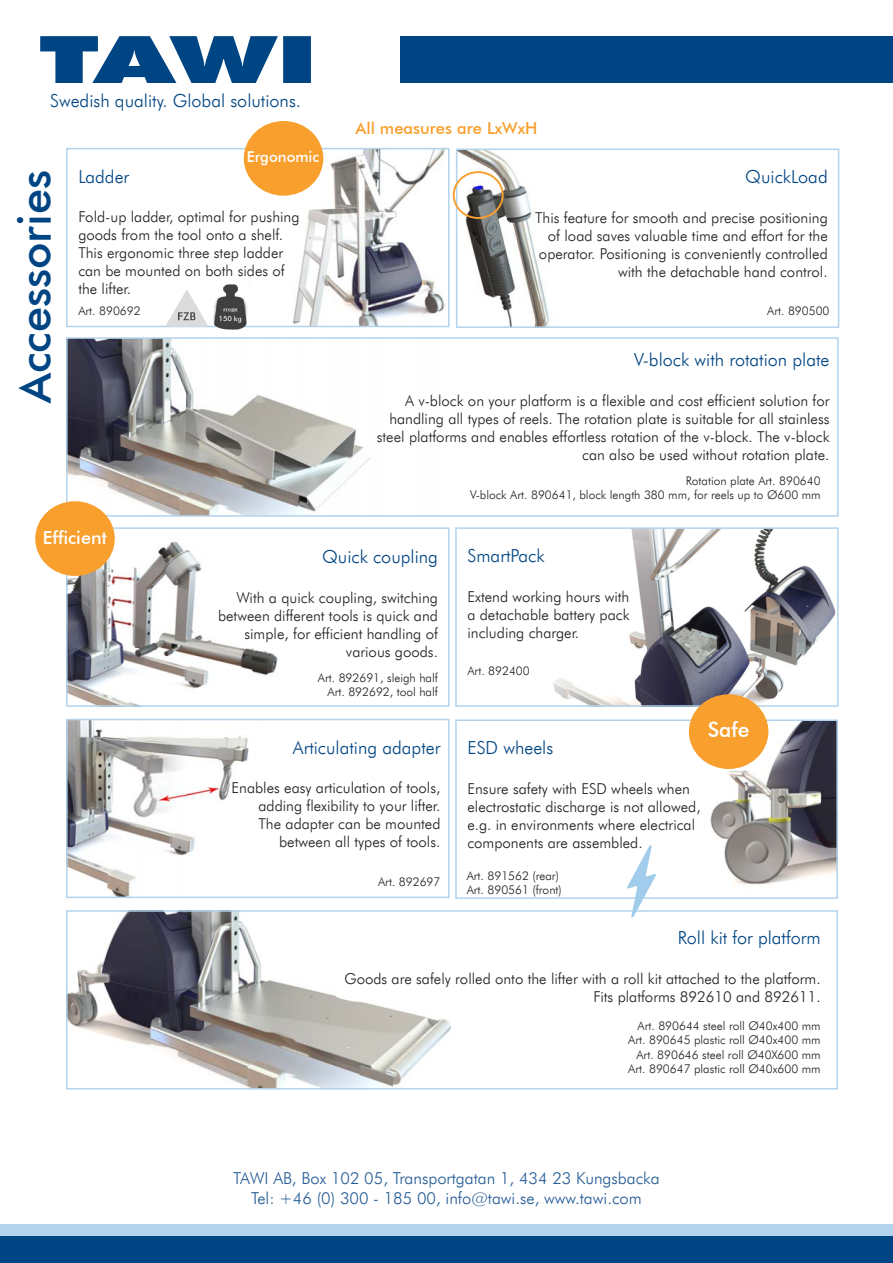
<style>
.page{position:relative;width:893px;height:1263px;background:#fff}
.page>*{position:absolute;margin:0;border:0;box-sizing:border-box;transform-origin:0 0}
.t1{font:500 45px "Futura BT";color:#004583}
.t2{font:500 21px "Futura BT";color:#fff}
.t3{font:300 18px "Futura BT";color:#004583}
.t4{font:500 18px "Futura BT";color:#fff}
.t5{font:300 16.5px "Futura BT";color:#255c96}
.t6{font:500 16.5px "Futura BT";color:#f99f2d}
.t7{font:300 15px/18px "Futura BT";color:#231f20;text-align:right}
.t8{font:500 15px "Futura BT";color:#fff}
.t9{font:300 12px "Futura BT";color:#231f20}
</style>
<div class="page">
<div style="left:0;top:1235px;width:893px;height:28px;background:#004583"></div>
<div style="left:0;top:1224px;width:893px;height:11px;background:#b3d3ec"></div>
<svg style="left:40px;top:36px;width:271px;height:47px"></svg>
<img style="left:293px;top:151px;width:152px;height:173px">
<div style="left:66px;top:148px;width:384px;height:179px;border:2px solid #b3d3ec"></div>
<img style="left:69px;top:913px;width:382px;height:173px">
<div style="left:66px;top:910px;width:772px;height:179px;border:2px solid #b3d3ec"></div>
<img style="left:69px;top:340px;width:302px;height:174px">
<div style="left:66px;top:337px;width:773px;height:180px;border:2px solid #b3d3ec"></div>
<img style="left:69px;top:532px;width:209px;height:172px">
<div style="left:66px;top:527px;width:384px;height:180px;border:2px solid #b3d3ec"></div>
<img style="left:69px;top:722px;width:180px;height:173px">
<div style="left:66px;top:719px;width:384px;height:179px;border:2px solid #b3d3ec"></div>
<img style="left:459px;top:152px;width:90px;height:173px">
<div style="left:456px;top:149px;width:383px;height:179px;border:2px solid #b3d3ec"></div>
<img style="left:553px;top:530px;width:283px;height:174px">
<div style="left:455px;top:527px;width:384px;height:180px;border:2px solid #b3d3ec"></div>
<img style="left:688px;top:722px;width:147px;height:163px">
<div style="left:455px;top:719px;width:383px;height:180px;border:2px solid #b3d3ec"></div>
<div style="left:245px;top:122px;width:77px;height:72px;background:#f99f2d;border-radius:50%"></div>
<div style="left:244px;top:121px;width:79px;height:75px;border:3px solid #f99f2d;border-radius:50%"></div>
<div style="left:690px;top:696px;width:77px;height:71px;background:#f99f2d;border-radius:50%"></div>
<div style="left:689px;top:694px;width:79px;height:75px;border:3px solid #f99f2d;border-radius:50%"></div>
<div style="left:37px;top:503px;width:76px;height:71px;background:#f99f2d;border-radius:50%"></div>
<div style="left:35px;top:501px;width:80px;height:75px;border:3px solid #f99f2d;border-radius:50%"></div>
<svg style="left:627px;top:845px;width:29px;height:73px"></svg>
<div style="left:400px;top:36px;width:493px;height:47px;background:#004583"></div>
<img style="left:161px;top:290px;width:40px;height:38px">
<img style="left:201px;top:284px;width:57px;height:45px">
<div style="left:453px;top:171px;width:51px;height:48px;border:2px solid #f99f2d;border-radius:50%"></div>
<p class="t3" style="left:50px;top:90px;width:252px">Swedish quality. Global solutions.</p>
<p class="t8" style="left:247px;top:147px;width:74px">Ergonomic</p>
<p class="t1" style="left:7px;top:403px;width:235px;rotate:-90deg">Accessories</p>
<p class="t3" style="left:78px;top:165px;width:52px">Ladder</p>
<p class="t7" style="left:78px;top:208px;width:223px;text-align:left">Fold-up ladder, optimal for pushing goods from the tool onto a shelf.<br>This ergonomic three step ladder can be mounted on both sides of the lifter.</p>
<p class="t9" style="left:78px;top:304px;width:64px">Art. 890692</p>
<p class="t4" style="left:43px;top:527px;width:66px">Efficient</p>
<p class="t6" style="left:355px;top:118px;width:184px">All measures are LxWxH</p>
<p class="t3" style="left:745px;top:166px;width:84px">QuickLoad</p>
<p class="t7" style="left:535px;top:209px;width:294px">This feature for smooth and precise positioning of load saves valuable time and effort for the operator. Positioning is conveniently controlled with the detachable hand control.</p>
<p class="t9" style="left:767px;top:304px;width:64px">Art. 890500</p>
<p class="t3" style="left:634px;top:349px;width:197px">V-block with rotation plate</p>
<p class="t7" style="left:377px;top:392px;width:454px">A v-block on your platform is a flexible and cost efficient solution for handling all types of reels. The rotation plate is suitable for all stainless steel platforms and enables effortless rotation of the v-block. The v-block can also be used without rotation plate.</p>
<p class="t9" style="left:686px;top:473px;width:136px">Rotation plate Art. 890640</p>
<p class="t9" style="left:470px;top:488px;width:352px">V-block Art. 890641, block length 380 mm, for reels up to Ø600 mm</p>
<p class="t3" style="left:322px;top:546px;width:117px">Quick coupling</p>
<p class="t7" style="left:218px;top:588px;width:221px">With a quick coupling, switching between different tools is quick and simple, for efficient handling of various goods.</p>
<p class="t9" style="left:318px;top:670px;width:122px">Art. 892691, sleigh half</p>
<p class="t9" style="left:328px;top:685px;width:112px">Art. 892692, tool half</p>
<p class="t3" style="left:293px;top:736px;width:149px">Articulating adapter</p>
<p class="t7" style="left:232px;top:779px;width:210px">Enables easy articulation of tools, adding flexibility to your lifter.<br>The adapter can be mounted between all types of tools.</p>
<p class="t9" style="left:378px;top:874px;width:64px">Art. 892697</p>
<p class="t3" style="left:467px;top:545px;width:79px">SmartPack</p>
<p class="t7" style="left:467px;top:587px;width:164px;text-align:justify">Extend working hours with a detachable battery pack including charger.</p>
<p class="t9" style="left:467px;top:663px;width:64px">Art. 892400</p>
<p class="t3" style="left:467px;top:737px;width:87px">ESD wheels</p>
<p class="t7" style="left:467px;top:779px;width:235px;text-align:left">Ensure safety with ESD wheels when electrostatic discharge is not allowed, e.g. in environments where electrical components are assembled.</p>
<p class="t9" style="left:467px;top:868px;width:94px">Art. 891562 (rear)</p>
<p class="t9" style="left:467px;top:883px;width:97px">Art. 890561 (front)</p>
<p class="t2" style="left:708px;top:717px;width:43px">Safe</p>
<p class="t3" style="left:678px;top:927px;width:144px">Roll kit for platform</p>
<p class="t7" style="left:344px;top:969px;width:478px">Goods are safely rolled onto the lifter with a roll kit attached to the platform.</p>
<p class="t7" style="left:593px;top:987px;width:229px">Fits platforms 892610 and 892611.</p>
<p class="t9" style="left:638px;top:1018px;width:185px">Art. 890644 steel roll Ø40x400 mm</p>
<p class="t9" style="left:628px;top:1033px;width:194px">Art. 890645 plastic roll Ø40x400 mm</p>
<p class="t9" style="left:636px;top:1047px;width:186px">Art. 890646 steel roll Ø40X600 mm</p>
<p class="t9" style="left:628px;top:1061px;width:194px">Art. 890647 plastic roll Ø40x600 mm</p>
<p class="t5" style="left:233px;top:1168px;width:428px">TAWI AB, Box 102 05, Transportgatan 1, 434 23 Kungsbacka</p>
<p class="t5" style="left:251px;top:1188px;width:392px">Tel: +46 (0) 300 - 185 00, info@tawi.se, www.tawi.com</p>
</div>
